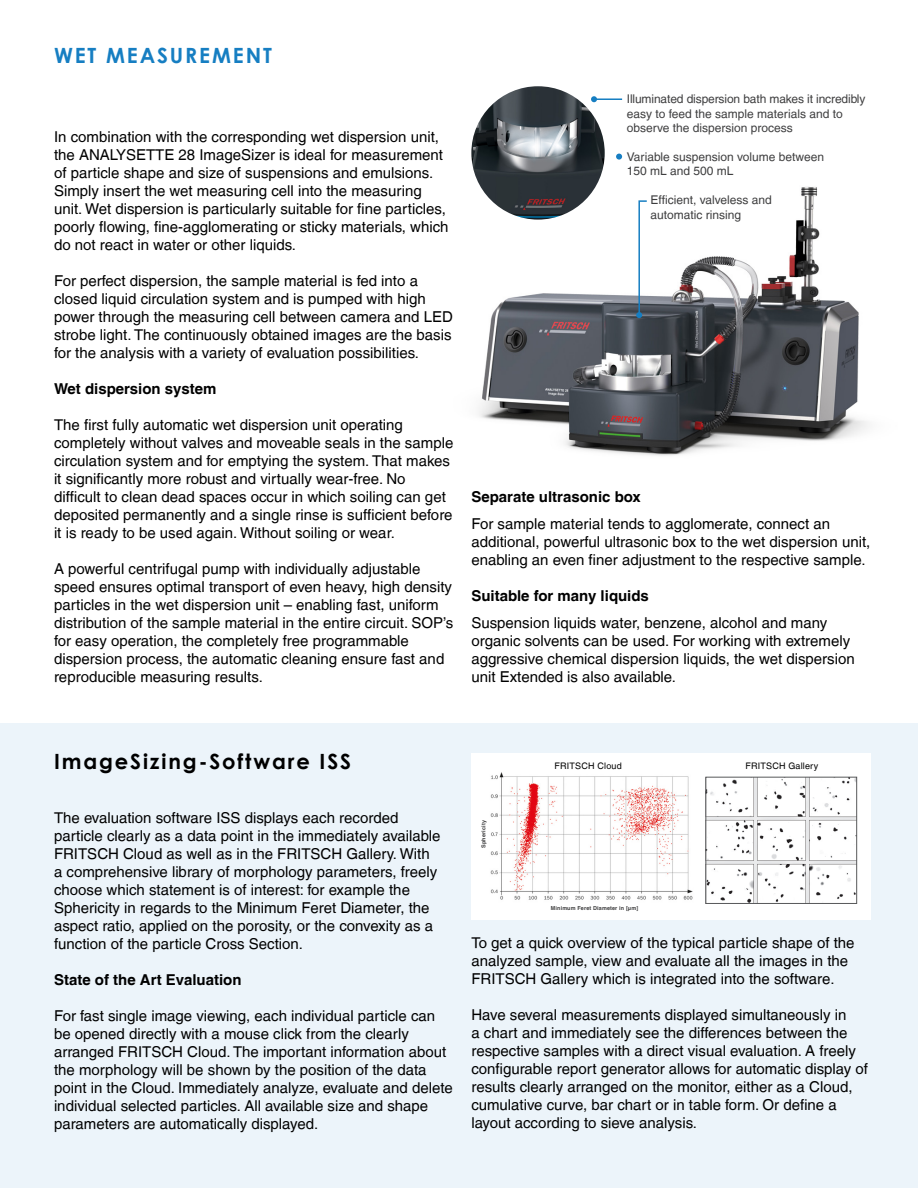
<style>
.page{position:relative;width:918px;height:1188px;background:#fff}
.page>*{position:absolute;margin:0;border:0;box-sizing:border-box;transform-origin:0 0}
.t1{font:700 21px "Century Gothic";letter-spacing:.09em;color:#000}
.t2{font:700 21px "Century Gothic";letter-spacing:.09em;color:#167ec2}
.t3{font:15px/18px "Helvetica LT";color:#000}
.t4{font:700 15px "Helvetica LT";color:#000}
.t5{font:12px/14.4px "Helvetica LT";color:#3e3e3f}
.t6{font:9px "Helvetica LT";letter-spacing:.02em;color:#000}
.t7{font:700 5.4px "Helvetica LT";letter-spacing:.025em;color:#3e3e3f}
</style>
<div class="page">
<div style="left:0;top:723px;width:918px;height:465px;background:#ecf4fa"></div>
<img style="left:471px;top:153px;width:397px;height:303px">
<img style="left:471px;top:86px;width:134px;height:134px;border-radius:67px">
<svg style="left:636px;top:200px;width:12px;height:118px"></svg>
<hr style="left:594px;top:98px;width:28px;height:2px;background:#167ec2">
<svg style="left:591px;top:96px;width:6px;height:6px"></svg>
<div style="left:471px;top:753px;width:400px;height:167px;background:#fff"></div>
<img style="left:708px;top:779px;width:147px;height:123px">
<div style="left:706px;top:777px;width:151px;height:127px;border:1px solid #57585a"></div>
<img style="left:490px;top:772px;width:203px;height:128px">
<svg style="left:616px;top:154px;width:6px;height:6px"></svg>
<p class="t2" style="left:54px;top:39px;width:219px">WET MEASUREMENT</p>
<p class="t3" style="left:54px;top:128px;width:396px">In combination with the corresponding wet dispersion unit, the ANALYSETTE 28 ImageSizer is ideal for measurement of particle shape and size of suspensions and emulsions.<br>Simply insert the wet measuring cell into the measuring unit. Wet dispersion is particularly suitable for fine particles, poorly flowing, fine-agglomerating or sticky materials, which do not react in water or other liquids.</p>
<p class="t3" style="left:54px;top:272px;width:400px">For perfect dispersion, the sample material is fed into a closed liquid circulation system and is pumped with high power through the measuring cell between camera and LED strobe light. The continuously obtained images are the basis for the analysis with a variety of evaluation possibilities.</p>
<p class="t4" style="left:54px;top:380px;width:164px">Wet dispersion system</p>
<p class="t3" style="left:54px;top:416px;width:401px">The first fully automatic wet dispersion unit operating completely without valves and moveable seals in the sample circulation system and for emptying the system. That makes it significantly more robust and virtually wear-free. No difficult to clean dead spaces occur in which soiling can get deposited permanently and a single rinse is sufficient before it is ready to be used again. Without soiling or wear.</p>
<p class="t3" style="left:54px;top:560px;width:401px">A powerful centrifugal pump with individually adjustable speed ensures optimal transport of even heavy, high density particles in the wet dispersion unit – enabling fast, uniform distribution of the sample material in the entire circuit. SOP’s for easy operation, the completely free programmable dispersion process, the automatic cleaning ensure fast and reproducible measuring results.</p>
<p class="t5" style="left:627px;top:92px;width:240px">Illuminated dispersion bath makes it incredibly easy to feed the sample materials and to observe the dispersion process</p>
<p class="t5" style="left:627px;top:149px;width:199px">Variable suspension volume between</p>
<p class="t5" style="left:627px;top:164px;width:108px">150 mL and 500 mL</p>
<p class="t5" style="left:650px;top:193px;width:123px">Efficient, valveless and</p>
<p class="t5" style="left:650px;top:207px;width:92px">automatic rinsing</p>
<p class="t4" style="left:471px;top:488px;width:171px">Separate ultrasonic box</p>
<p class="t3" style="left:471px;top:515px;width:401px">For sample material tends to agglomerate, connect an additional, powerful ultrasonic box to the wet dispersion unit, enabling an even finer adjustment to the respective sample.</p>
<p class="t4" style="left:471px;top:587px;width:179px">Suitable for many liquids</p>
<p class="t3" style="left:471px;top:614px;width:385px">Suspension liquids water, benzene, alcohol and many organic solvents can be used. For working with extremely aggressive chemical dispersion liquids, the wet dispersion unit Extended is also available.</p>
<p class="t1" style="left:54px;top:745px;width:299px">ImageSizing-Software ISS</p>
<p class="t3" style="left:54px;top:809px;width:388px">The evaluation software ISS displays each recorded particle clearly as a data point in the immediately available FRITSCH Cloud as well as in the FRITSCH Gallery. With a comprehensive library of morphology parameters, freely choose which statement is of interest: for example the Sphericity in regards to the Minimum Feret Diameter, the aspect ratio, applied on the porosity, or the convexity as a function of the particle Cross Section.</p>
<p class="t4" style="left:54px;top:970px;width:189px">State of the Art Evaluation</p>
<p class="t3" style="left:54px;top:1007px;width:400px">For fast single image viewing, each individual particle can be opened directly with a mouse click from the clearly arranged FRITSCH Cloud. The important information about the morphology will be shown by the position of the data point in the Cloud. Immediately analyze, evaluate and delete individual selected particles. All available size and shape parameters are automatically displayed.</p>
<p class="t7" style="left:480px;top:848px;width:29px;rotate:-90deg">Sphericity</p>
<p class="t6" style="left:555px;top:760px;width:69px">FRITSCH Cloud</p>
<p class="t6" style="left:745px;top:760px;width:74px">FRITSCH Gallery</p>
<p class="t7" style="left:551px;top:905px;width:89px">Minimum Feret Diameter in [µm]</p>
<p class="t3" style="left:471px;top:934px;width:385px">To get a quick overview of the typical particle shape of the analyzed sample, view and evaluate all the images in the<br>FRITSCH Gallery which is integrated into the software.</p>
<p class="t3" style="left:471px;top:1006px;width:398px">Have several measurements displayed simultaneously in<br>a chart and immediately see the differences between the respective samples with a direct visual evaluation. A freely configurable report generator allows for automatic display of results clearly arranged on the monitor, either as a Cloud, cumulative curve, bar chart or in table form. Or define a layout according to sieve analysis.</p>
</div>
